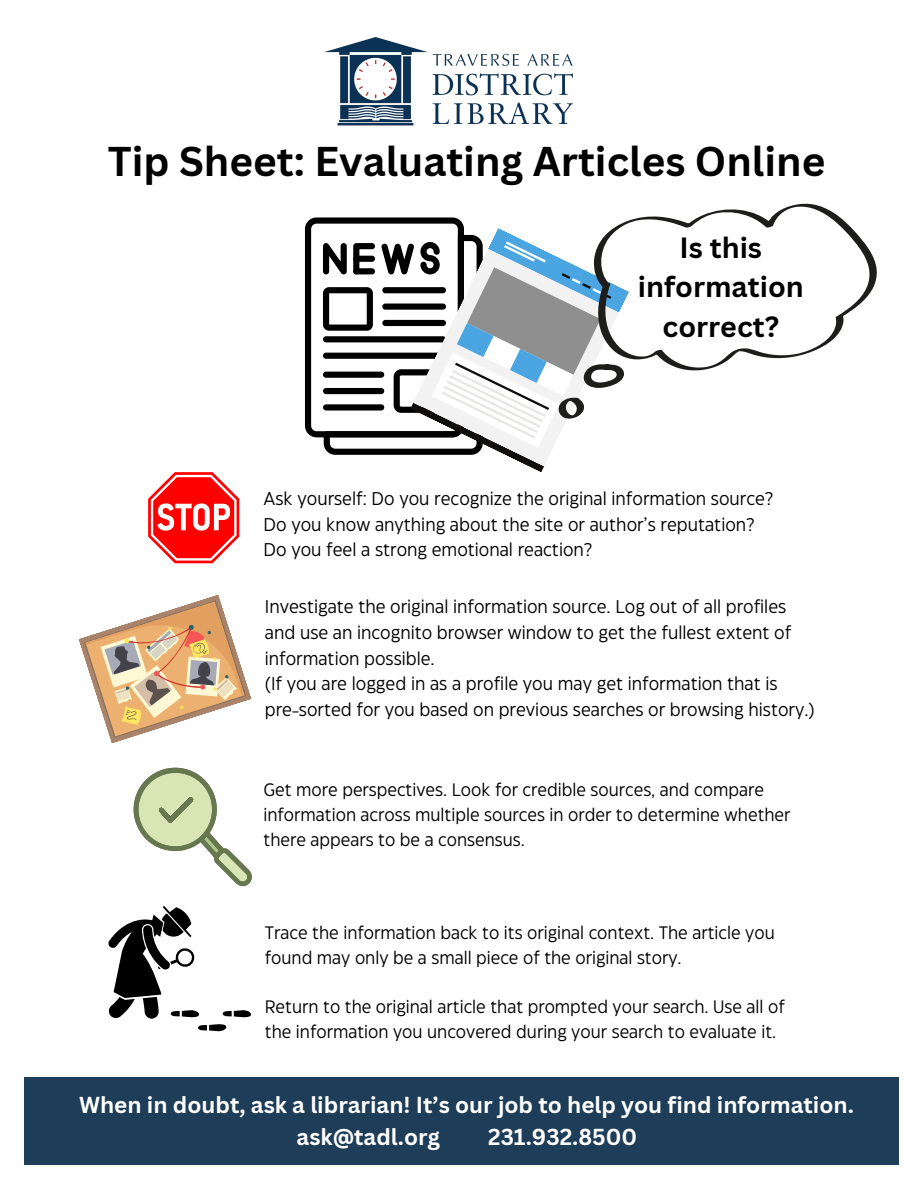
<style>
.page{position:relative;width:918px;height:1188px;background:#fff}
.page>*{position:absolute;margin:0;border:0;box-sizing:border-box;transform-origin:0 0}
.t1{font:700 40.5px "Canva Sans";color:#000}
.t2{font:700 28.5px/39.3px "Canva Sans";color:#000;text-align:center}
.t3{font:700 22.5px/31.5px "Canva Sans";color:#fff}
.t4{font:18.45px "Eastman Grotesque";color:#000}
.t5{font:18px/24.8px "Eastman Grotesque";color:#000}
</style>
<div class="page">
<img style="left:325px;top:37px;width:247px;height:89px">
<svg style="left:305px;top:217px;width:319px;height:255px"></svg>
<svg style="left:594px;top:204px;width:283px;height:166px"></svg>
<svg style="left:148px;top:472px;width:91px;height:91px"></svg>
<svg style="left:78px;top:595px;width:174px;height:148px"></svg>
<svg style="left:134px;top:768px;width:118px;height:118px"></svg>
<svg style="left:108px;top:906px;width:143px;height:126px"></svg>
<div style="left:24px;top:1077px;width:874px;height:88px;background:#1e3d58"></div>
<h1 class="t1" style="left:108px;top:133px;width:719px">Tip Sheet: Evaluating Articles Online</h1>
<p class="t2" style="left:638px;top:227px;width:167px">Is this information correct?</p>
<p class="t4" style="left:264px;top:491px;width:511px">Ask yourself: Do you recognize the original information source?</p>
<h2 class="t4" style="left:264px;top:517px;width:492px">Do you know anything about the site or author’s reputation?</h2>
<p class="t4" style="left:264px;top:543px;width:330px">Do you feel a strong emotional reaction?</p>
<p class="t4" style="left:265px;top:600px;width:523px">Investigate the original information source. Log out of all profiles</p>
<p class="t4" style="left:265px;top:625px;width:528px">and use an incognito browser window to get the fullest extent of</p>
<p class="t4" style="left:265px;top:651px;width:171px">information possible.</p>
<p class="t4" style="left:265px;top:677px;width:514px">(If you are logged in as a profile you may get information that is</p>
<p class="t4" style="left:265px;top:702px;width:551px">pre-sorted for you based on previous searches or browsing history.)</p>
<p class="t5" style="left:264px;top:779px;width:529px">Get more perspectives. Look for credible sources, and compare information across multiple sources in order to determine whether there appears to be a consensus.</p>
<p class="t5" style="left:265px;top:921px;width:512px">Trace the information back to its original context. The article you found may only be a small piece of the original story.</p>
<p class="t5" style="left:265px;top:996px;width:521px">Return to the original article that prompted your search. Use all of the information you uncovered during your search to evaluate it.</p>
<p class="t3" style="left:297px;top:1089px;width:559px;text-indent:-218px">When in doubt, ask a librarian! It’s our job to help you find information. ask@tadl.org</p>
<p class="t3" style="left:488px;top:1120px;width:150px">231.932.8500</p>
</div>
